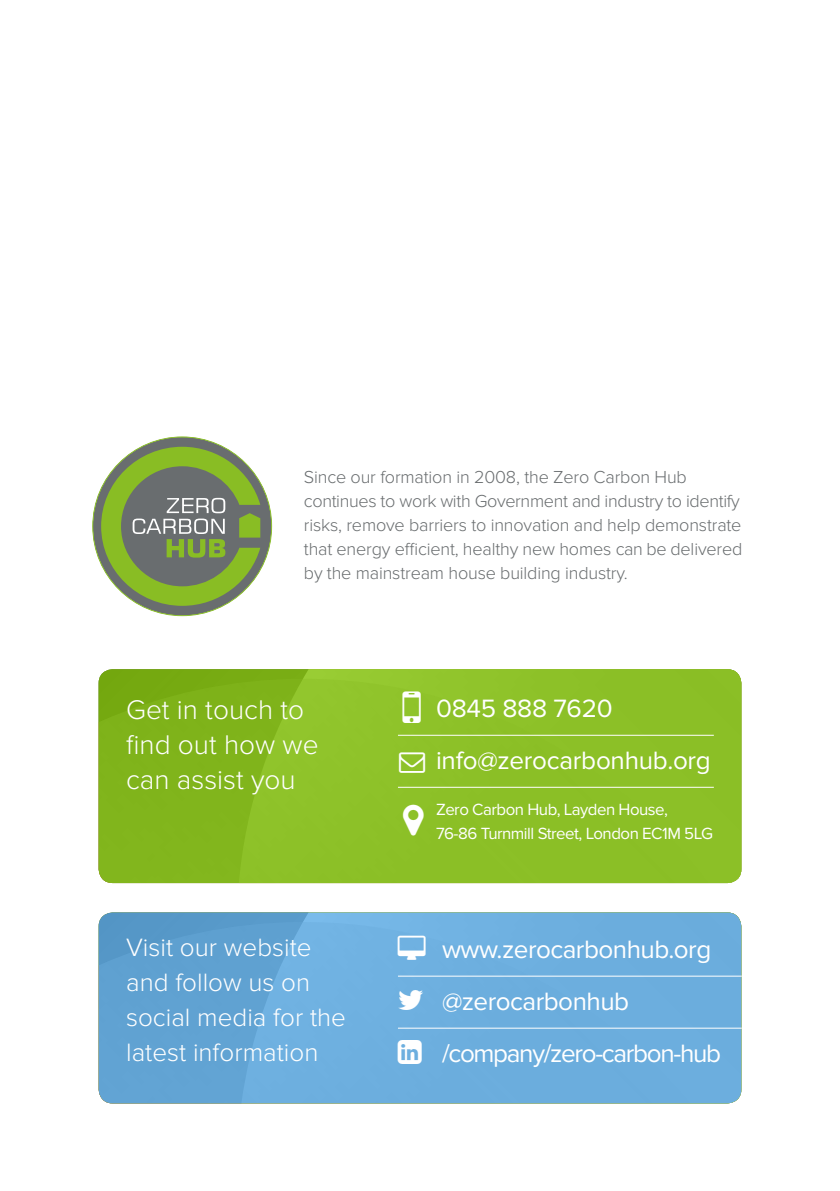
<style>
.page{position:relative;width:840px;height:1191px;background:#fff}
.page>*{position:absolute;margin:0;border:0;box-sizing:border-box;transform-origin:0 0}
.t1{font:300 28px/35px "Proxima Nova";color:#fff}
.t2{font:26px/52px "Proxima Nova";letter-spacing:-.02em;color:#fff}
.t3{font:300 26px/35px "Proxima Nova";color:#fff}
.t4{font:300 18px/24px "Proxima Nova";letter-spacing:-.01em;color:#696d6f}
.t5{font:16.8px/24px "Proxima Nova";letter-spacing:-.03em;color:#fff}
.s1{font-family:"Modern Pictograms";font-size:48px}
</style>
<div class="page">
<svg style="left:92px;top:436px;width:180px;height:180px"></svg>
<div style="left:99px;top:912px;width:642px;height:191px;background:#66a8d8"></div>
<div style="left:99px;top:669px;width:642px;height:214px;background:#89bd24"></div>
<hr style="left:398px;top:975px;width:343px;height:1px;background:#fff">
<hr style="left:398px;top:1027px;width:343px;height:1px;background:#fff">
<hr style="left:398px;top:734px;width:315px;height:1px;background:#fff">
<hr style="left:398px;top:786px;width:315px;height:1px;background:#fff">
<p class="t4" style="left:304px;top:465px;width:440px">Since our formation in 2008, the Zero Carbon Hub continues to work with Government and industry to identify risks, remove barriers to innovation and help demonstrate that energy efficient, healthy new homes can be delivered by the mainstream house building industry.</p>
<h1 class="t1" style="left:126px;top:693px;width:194px">Get in touch to find out how we can assist you</h1>
<h2 class="t3" style="left:126px;top:930px;width:221px">Visit our website and follow us on social media for the latest information</h2>
<h2 class="t2" style="left:436px;top:682px;width:276px;text-indent:-38px"><span class="s1">O</span> 0845 888 7620 info@zerocarbonhub.org</h2>
<p class="t5" style="left:436px;top:797px;width:278px">Zero Carbon Hub, Layden House,<br>76-86 Turnmill Street, London EC1M 5LG</p>
<h2 class="t2" style="left:442px;top:923px;width:280px">www.zerocarbonhub.org @zerocarbonhub /company/zero-carbon-hub</h2>
</div>
